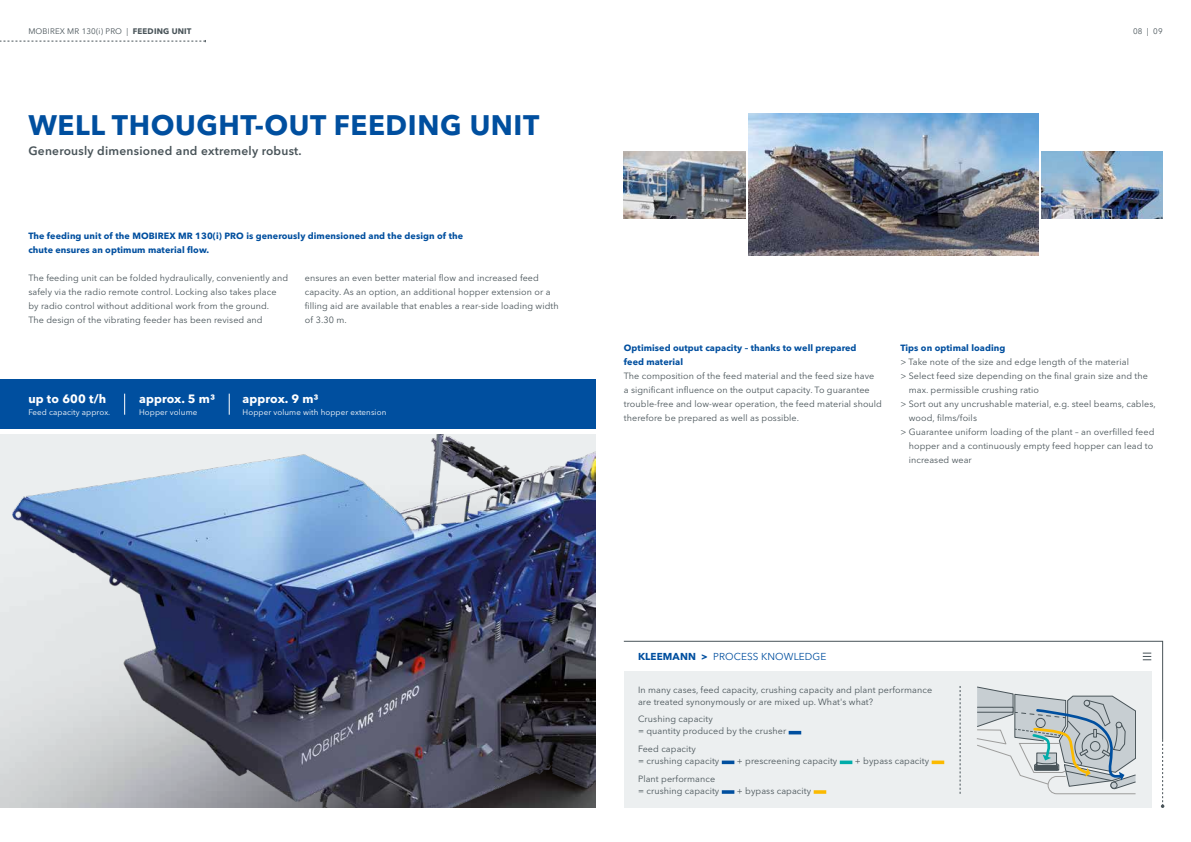
<style>
.page{position:relative;width:1191px;height:842px;background:#fff}
.page>*{position:absolute;margin:0;border:0;box-sizing:border-box;transform-origin:0 0}
.t1{font:700 28px "Avenir Next LT Pro";letter-spacing:.02em;color:#004f9f}
.t2{font:600 12px "Avenir Next LT Pro";letter-spacing:.02em;color:#485358}
.t3{font:700 12px "Avenir Next LT Pro";letter-spacing:.01em;color:#fff}
.t4{font:10px "Avenir Next LT Pro";letter-spacing:.01em;color:#004f9f}
.t5{font:9px/14px "Avenir Next LT Pro";letter-spacing:.01em;color:#485358}
.t6{font:700 9px/14px "Avenir Next LT Pro";letter-spacing:.01em;color:#004f9f}
.t7{font:8px "Avenir Next LT Pro";letter-spacing:.01em;color:#fff}
.t8{font:8px "Avenir Next LT Pro";letter-spacing:.02em;color:#485358}
.s1{font-weight:700}
</style>
<div class="page">
<div style="left:624px;top:672px;width:527px;height:136px;background:#eceff0"></div>
<svg style="left:0;top:40px;width:206px;height:2px"></svg>
<svg style="left:623px;top:641px;width:540px;height:99px"></svg>
<svg style="left:1160px;top:740px;width:4px;height:68px"></svg>
<svg style="left:1142px;top:653px;width:9px;height:7px"></svg>
<div style="left:0;top:379px;width:595px;height:50px;background:#004f9f"></div>
<svg style="left:124px;top:394px;width:1px;height:21px"></svg>
<svg style="left:229px;top:394px;width:1px;height:21px"></svg>
<svg style="left:976px;top:687px;width:159px;height:107px"></svg>
<div style="left:1083px;top:700px;width:7px;height:6px;border:1px solid #485358;border-radius:50%"></div>
<svg style="left:788px;top:731px;width:13px;height:3px"></svg>
<svg style="left:722px;top:760px;width:12px;height:4px"></svg>
<svg style="left:839px;top:760px;width:13px;height:4px"></svg>
<svg style="left:931px;top:760px;width:13px;height:4px"></svg>
<svg style="left:722px;top:790px;width:12px;height:4px"></svg>
<svg style="left:813px;top:790px;width:13px;height:4px"></svg>
<svg style="left:959px;top:686px;width:1px;height:108px"></svg>
<img style="left:748px;top:113px;width:290px;height:143px">
<img style="left:624px;top:151px;width:121px;height:67px">
<img style="left:1041px;top:151px;width:121px;height:67px">
<img style="left:0;top:434px;width:595px;height:374px">
<p class="t8" style="left:28px;top:27px;width:165px">MOBIREX MR 130(i) PRO | <span class="s1">FEEDING UNIT</span></p>
<p class="t8" style="left:1133px;top:27px;width:31px">08 | 09</p>
<h1 class="t1" style="left:28px;top:108px;width:512px">WELL THOUGHT-OUT FEEDING UNIT</h1>
<h2 class="t2" style="left:28px;top:143px;width:275px">Generously dimensioned and extremely robust.</h2>
<p class="t6" style="left:28px;top:229px;width:436px">The feeding unit of the MOBIREX MR 130(i) PRO is generously dimensioned and the design of the chute ensures an optimum material flow.</p>
<p class="t5" style="left:28px;top:271px;width:261px">The feeding unit can be folded hydraulically, conveniently and safely via the radio remote control. Locking also takes place by radio control without additional work from the ground.<br>The design of the vibrating feeder has been revised and</p>
<p class="t5" style="left:305px;top:271px;width:255px">ensures an even better material flow and increased feed capacity. As an option, an additional hopper extension or a filling aid are available that enables a rear-side loading width of 3.30 m.</p>
<h2 class="t3" style="left:28px;top:391px;width:79px">up to 600 t/h</h2>
<p class="t7" style="left:28px;top:407px;width:83px">Feed capacity approx.</p>
<h2 class="t3" style="left:139px;top:391px;width:77px">approx. 5 m³</h2>
<p class="t7" style="left:139px;top:407px;width:60px">Hopper volume</p>
<h2 class="t3" style="left:243px;top:391px;width:77px">approx. 9 m³</h2>
<p class="t7" style="left:243px;top:407px;width:145px">Hopper volume with hopper extension</p>
<p class="t6" style="left:624px;top:341px;width:234px">Optimised output capacity – thanks to well prepared feed material</p>
<p class="t5" style="left:624px;top:369px;width:260px">The composition of the feed material and the feed size have<br>a significant influence on the output capacity. To guarantee trouble-free and low-wear operation, the feed material should therefore be prepared as well as possible.</p>
<p class="t6" style="left:900px;top:341px;width:107px">Tips on optimal loading</p>
<p class="t5" style="left:900px;top:355px;width:230px">&gt; Take note of the size and edge length of the material</p>
<p class="t5" style="left:900px;top:369px;width:249px">&gt; Select feed size depending on the final grain size and the</p>
<p class="t5" style="left:908px;top:383px;width:132px">max. permissible crushing ratio</p>
<p class="t5" style="left:900px;top:397px;width:257px">&gt; Sort out any uncrushable material, e.g. steel beams, cables,</p>
<p class="t5" style="left:908px;top:411px;width:70px">wood, films/foils</p>
<p class="t5" style="left:900px;top:425px;width:256px">&gt; Guarantee uniform loading of the plant – an overfilled feed</p>
<p class="t5" style="left:908px;top:439px;width:246px">hopper and a continuously empty feed hopper can lead to</p>
<p class="t5" style="left:908px;top:453px;width:65px">increased wear</p>
<p class="t4" style="left:638px;top:651px;width:190px"><span class="s1">KLEEMANN &gt;</span> PROCESS KNOWLEDGE</p>
<p class="t5" style="left:638px;top:684px;width:296px;line-height:12px">In many cases, feed capacity, crushing capacity and plant performance are treated synonymously or are mixed up. What's what?</p>
<p class="t5" style="left:638px;top:713px;width:150px;line-height:12px">Crushing capacity<br>= quantity produced by the crusher</p>
<p class="t5" style="left:638px;top:743px;width:83px;line-height:12px">Feed capacity<br>= crushing capacity</p>
<p class="t5" style="left:737px;top:754px;width:102px">+ prescreening capacity</p>
<p class="t5" style="left:855px;top:754px;width:76px">+ bypass capacity</p>
<p class="t5" style="left:638px;top:773px;width:83px;line-height:12px">Plant performance = crushing capacity</p>
<p class="t5" style="left:737px;top:784px;width:76px">+ bypass capacity</p>
</div>
